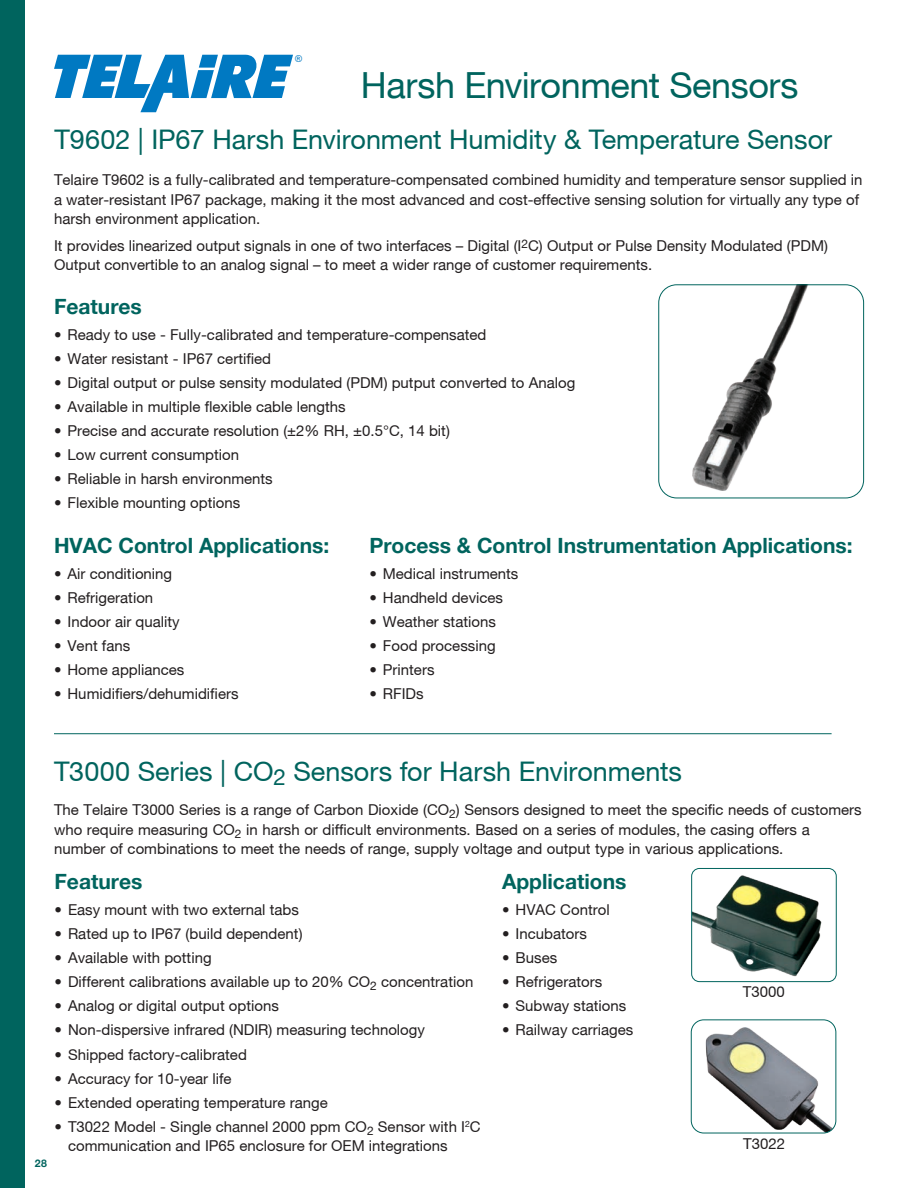
<style>
.page{position:relative;width:918px;height:1188px;background:#fff}
.page>*{position:absolute;margin:0;border:0;box-sizing:border-box;transform-origin:0 0}
.t1{font:36px "Helvetica Neue";letter-spacing:-.015em;color:#00645e}
.t2{font:27px "Helvetica Neue";color:#00645e}
.t3{font:700 21px "Helvetica Neue";color:#00645e}
.t4{font:15px/19.5px "Helvetica Neue";color:#231f20}
.t5{font:700 10.5px "Helvetica Neue";color:#00645e}
.t6{font:9.45px "Arial";color:#0079c2}
</style>
<div class="page">
<div style="left:0;top:0;width:25px;height:1188px;background:#00645e"></div>
<img style="left:693px;top:286px;width:115px;height:204px">
<div style="left:658px;top:284px;width:206px;height:214px;border:1px solid #00645e;border-radius:18px"></div>
<img style="left:693px;top:872px;width:142px;height:105px">
<div style="left:691px;top:868px;width:146px;height:114px;border:1px solid #00645e;border-radius:8px"></div>
<hr style="left:54px;top:733px;width:778px;height:1px;background:#00645e">
<svg style="left:54px;top:55px;width:239px;height:57px"></svg>
<img style="left:706px;top:1027px;width:130px;height:106px">
<div style="left:691px;top:1020px;width:145px;height:113px;border:1px solid #00645e;border-radius:13px"></div>
<p class="t6" style="left:295px;top:52px;width:9px">®</p>
<h1 class="t1" style="left:361px;top:63px;width:439px">Harsh Environment Sensors</h1>
<h2 class="t2" style="left:55px;top:123px;width:779px">T9602 | IP67 Harsh Environment Humidity &amp; Temperature Sensor</h2>
<p class="t4" style="left:54px;top:170px;width:810px">Telaire T9602 is a fully-calibrated and temperature-compensated combined humidity and temperature sensor supplied in a water-resistant IP67 package, making it the most advanced and cost-effective sensing solution for virtually any type of harsh environment application.</p>
<p class="t4" style="left:54px;top:235px;width:775px">It provides linearized output signals in one of two interfaces – Digital (I<sup>2</sup>C) Output or Pulse Density Modulated (PDM)<br>Output convertible to an analog signal – to meet a wider range of customer requirements.</p>
<h3 class="t3" style="left:54px;top:293px;width:89px">Features</h3>
<p class="t4" style="left:54px;top:325px;width:434px">• Ready to use - Fully-calibrated and temperature-compensated</p>
<p class="t4" style="left:54px;top:349px;width:219px">• Water resistant - IP67 certified</p>
<p class="t4" style="left:54px;top:373px;width:523px">• Digital output or pulse sensity modulated (PDM) putput converted to Analog</p>
<p class="t4" style="left:54px;top:397px;width:293px">• Available in multiple flexible cable lengths</p>
<p class="t4" style="left:54px;top:421px;width:397px">• Precise and accurate resolution (±2% RH, ±0.5°C, 14 bit)</p>
<p class="t4" style="left:54px;top:445px;width:187px">• Low current consumption</p>
<p class="t4" style="left:54px;top:469px;width:220px">• Reliable in harsh environments</p>
<p class="t4" style="left:54px;top:493px;width:188px">• Flexible mounting options</p>
<h3 class="t3" style="left:369px;top:532px;width:485px">Process &amp; Control Instrumentation Applications:</h3>
<p class="t4" style="left:369px;top:564px;width:151px">• Medical instruments</p>
<p class="t4" style="left:369px;top:588px;width:135px">• Handheld devices</p>
<p class="t4" style="left:369px;top:612px;width:128px">• Weather stations</p>
<p class="t4" style="left:369px;top:636px;width:128px">• Food processing</p>
<p class="t4" style="left:369px;top:660px;width:67px">• Printers</p>
<p class="t4" style="left:369px;top:684px;width:56px">• RFIDs</p>
<h3 class="t3" style="left:54px;top:532px;width:277px">HVAC Control Applications:</h3>
<p class="t4" style="left:54px;top:564px;width:120px">• Air conditioning</p>
<p class="t4" style="left:54px;top:588px;width:101px">• Refrigeration</p>
<p class="t4" style="left:54px;top:612px;width:127px">• Indoor air quality</p>
<p class="t4" style="left:54px;top:636px;width:78px">• Vent fans</p>
<p class="t4" style="left:54px;top:660px;width:132px">• Home appliances</p>
<p class="t4" style="left:54px;top:684px;width:186px">• Humidifiers/dehumidifiers</p>
<h2 class="t2" style="left:54px;top:755px;width:630px">T3000 Series | CO<sub>2</sub> Sensors for Harsh Environments</h2>
<p class="t4" style="left:54px;top:800px;width:809px">The Telaire T3000 Series is a range of Carbon Dioxide (CO<sub>2</sub>) Sensors designed to meet the specific needs of customers who require measuring CO<sub>2</sub> in harsh or difficult environments. Based on a series of modules, the casing offers a number of combinations to meet the needs of range, supply voltage and output type in various applications.</p>
<h3 class="t3" style="left:502px;top:868px;width:126px">Applications</h3>
<p class="t4" style="left:502px;top:900px;width:109px">• HVAC Control</p>
<p class="t4" style="left:502px;top:924px;width:86px">• Incubators</p>
<p class="t4" style="left:502px;top:948px;width:57px">• Buses</p>
<p class="t4" style="left:502px;top:972px;width:102px">• Refrigerators</p>
<p class="t4" style="left:502px;top:996px;width:126px">• Subway stations</p>
<p class="t4" style="left:502px;top:1020px;width:133px">• Railway carriages</p>
<h3 class="t3" style="left:55px;top:868px;width:89px">Features</h3>
<p class="t4" style="left:55px;top:900px;width:246px">• Easy mount with two external tabs</p>
<p class="t4" style="left:55px;top:924px;width:250px">• Rated up to IP67 (build dependent)</p>
<p class="t4" style="left:55px;top:948px;width:159px">• Available with potting</p>
<p class="t4" style="left:55px;top:972px;width:420px">• Different calibrations available up to 20% CO<sub>2</sub> concentration</p>
<p class="t4" style="left:55px;top:996px;width:226px">• Analog or digital output options</p>
<p class="t4" style="left:55px;top:1020px;width:372px">• Non-dispersive infrared (NDIR) measuring technology</p>
<p class="t4" style="left:55px;top:1044px;width:194px">• Shipped factory-calibrated</p>
<p class="t4" style="left:55px;top:1068px;width:179px">• Accuracy for 10-year life</p>
<p class="t4" style="left:55px;top:1092px;width:275px">• Extended operating temperature range</p>
<p class="t4" style="left:68px;top:1117px;width:414px;text-indent:-14px">• T3022 Model - Single channel 2000 ppm CO<sub>2</sub> Sensor with I<sup>2</sup>C communication and IP65 enclosure for OEM integrations</p>
<p class="t4" style="left:743px;top:982px;width:43px">T3000</p>
<p class="t4" style="left:743px;top:1133px;width:43px">T3022</p>
<p class="t5" style="left:35px;top:1157px;width:14px">28</p>
</div>
